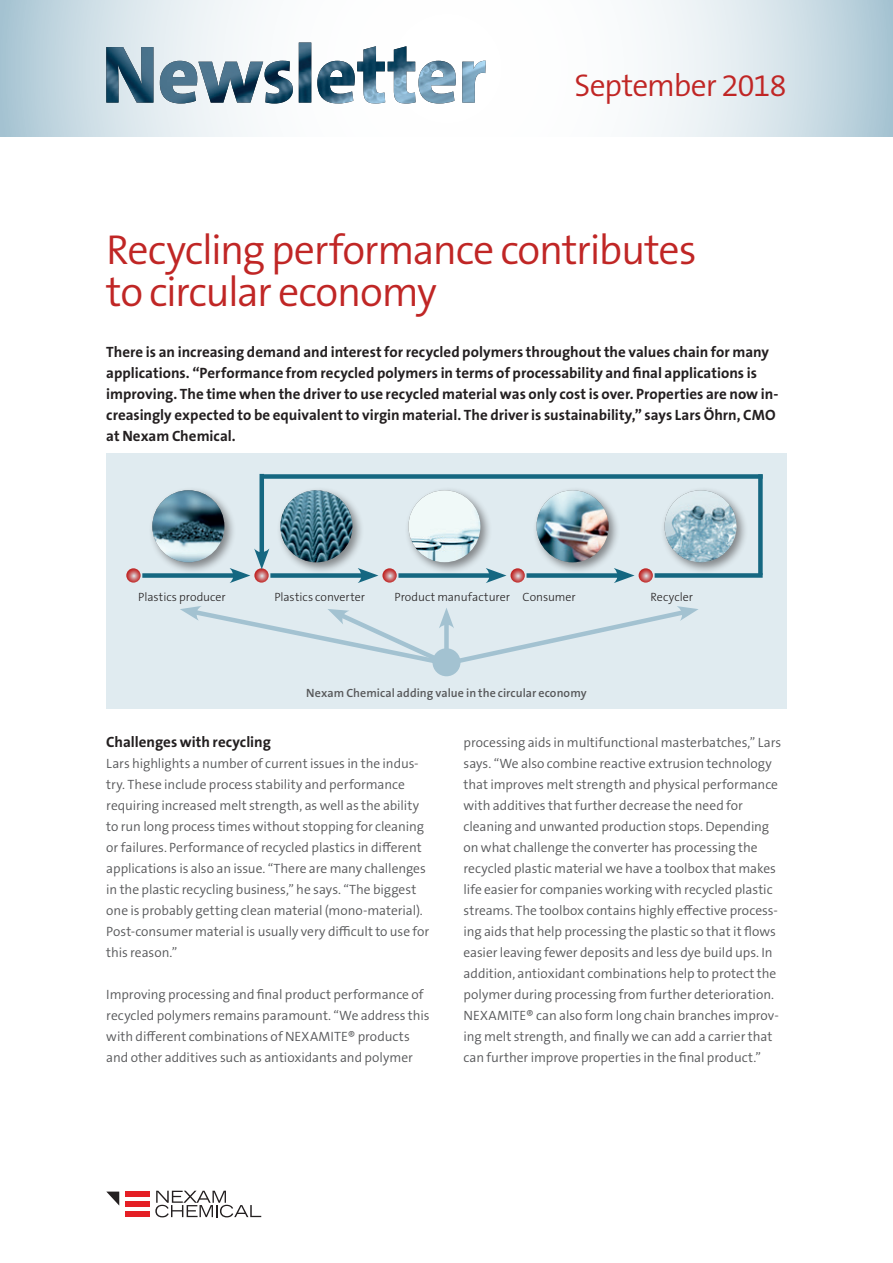
<style>
.page{position:relative;width:893px;height:1263px;background:#fff}
.page>*{position:absolute;margin:0;border:0;box-sizing:border-box;transform-origin:0 0}
.t1{font:300 42px/42px "The Sans B W4";letter-spacing:-.03em;color:#c02625}
.t2{font:300 31.5px "The Sans B W4";letter-spacing:-.035em;color:#c02625}
.t3{font:700 15px/21px "The Sans B W7";color:#231f20}
.t4{font:300 13.5px/21px "The Sans B W4";letter-spacing:-.005em;color:#57585a}
.t5{font:300 12px "The Sans B W3";color:#231f20}
.t6{font:600 12px "The Sans B W6";letter-spacing:.005em;color:#57585a}
</style>
<div class="page">
<div style="left:125px;top:1191px;width:24px;height:5px;background:#e41f25"></div>
<div style="left:125px;top:1201px;width:24px;height:6px;background:#e41f25"></div>
<div style="left:125px;top:1211px;width:24px;height:6px;background:#e41f25"></div>
<svg style="left:106px;top:1191px;width:13px;height:14px"></svg>
<svg style="left:155px;top:1191px;width:106px;height:26px"></svg>
<div style="left:106px;top:453px;width:681px;height:255px;background:#e0ebf0"></div>
<div style="left:142px;top:573px;width:96px;height:5px;background:#156781"></div>
<div style="left:270px;top:573px;width:96px;height:5px;background:#156781"></div>
<svg style="left:358px;top:570px;width:20px;height:13px"></svg>
<div style="left:398px;top:573px;width:96px;height:5px;background:#156781"></div>
<svg style="left:486px;top:570px;width:20px;height:13px"></svg>
<div style="left:526px;top:573px;width:96px;height:5px;background:#156781"></div>
<svg style="left:614px;top:570px;width:21px;height:13px"></svg>
<div style="left:655px;top:573px;width:108px;height:5px;background:#156781"></div>
<div style="left:262px;top:474px;width:501px;height:5px;background:#156781"></div>
<svg style="left:126px;top:568px;width:15px;height:15px"></svg>
<svg style="left:382px;top:568px;width:15px;height:15px"></svg>
<svg style="left:510px;top:568px;width:15px;height:15px"></svg>
<svg style="left:639px;top:568px;width:14px;height:15px"></svg>
<div style="left:758px;top:474px;width:5px;height:101px;background:#156781"></div>
<hr style="left:260px;top:474px;width:4px;height:83px;background:#156781">
<svg style="left:230px;top:548px;width:39px;height:35px"></svg>
<svg style="left:180px;top:606px;width:518px;height:63px"></svg>
<div style="left:432px;top:648px;width:28px;height:28px;background:#a3c2d1;border-radius:50%"></div>
<div style="left:276px;top:486px;width:89px;height:89px;background:#231f20;opacity:.5"></div>
<img style="left:280px;top:490px;width:72px;height:72px;border-radius:36px">
<div style="left:148px;top:486px;width:89px;height:89px;background:#231f20;opacity:.5"></div>
<img style="left:152px;top:490px;width:72px;height:72px;border-radius:36px">
<div style="left:404px;top:486px;width:89px;height:89px;background:#231f20;opacity:.5"></div>
<img style="left:408px;top:490px;width:72px;height:72px;border-radius:36px">
<div style="left:532px;top:486px;width:89px;height:89px;background:#231f20;opacity:.5"></div>
<img style="left:536px;top:490px;width:73px;height:72px;border-radius:36px">
<div style="left:661px;top:486px;width:88px;height:89px;background:#231f20;opacity:.5"></div>
<img style="left:665px;top:490px;width:72px;height:72px;border-radius:36px">
<svg style="left:0;top:0;width:893px;height:136px"></svg>
<img style="left:106px;top:43px;width:380px;height:60px">
<h2 class="t2" style="left:574px;top:65px;width:214px">September 2018</h2>
<h1 class="t1" style="left:106px;top:229px;width:592px">Recycling performance contributes to circular economy</h1>
<p class="t3" style="left:106px;top:341px;width:674px">There is an increasing demand and interest for recycled polymers throughout the values chain for many applications. “Performance from recycled polymers in terms of processability and final applications is improving. The time when the driver to use recycled material was only cost is over. Properties are now in&shy;creasingly expected to be equivalent to virgin material. The driver is sustainability,” says Lars Öhrn, CMO at Nexam Chemical.</p>
<p class="t5" style="left:138px;top:589px;width:89px">Plastics producer</p>
<p class="t5" style="left:274px;top:589px;width:92px">Plastics converter</p>
<p class="t5" style="left:394px;top:589px;width:183px">Product manufacturer Consumer</p>
<p class="t5" style="left:651px;top:589px;width:44px">Recycler</p>
<p class="t6" style="left:306px;top:686px;width:282px">Nexam Chemical adding value in the circular economy</p>
<p class="t3" style="left:106px;top:732px;width:166px">Challenges with recycling</p>
<p class="t4" style="left:106px;top:753px;width:325px">Lars highlights a number of current issues in the indus&shy;try. These include process stability and performance requiring increased melt strength, as well as the ability to run long process times without stopping for cleaning or failures. Performance of recycled plastics in different applications is also an issue. “There are many challenges in the plastic recycling business,” he says. “The biggest one is probably getting clean material (mono-material).<br>Post-consumer material is usually very difficult to use for this reason.”</p>
<p class="t4" style="left:106px;top:984px;width:325px">Improving processing and final product performance of recycled polymers remains paramount. “We address this with different combinations of NEXAMITE® products and other additives such as antioxidants and polymer</p>
<p class="t4" style="left:463px;top:732px;width:319px">processing aids in multifunctional masterbatches,” Lars says. “We also combine reactive extrusion technology that improves melt strength and physical performance with additives that further decrease the need for cleaning and unwanted production stops. Depending on what challenge the converter has processing the recycled plastic material we have a toolbox that makes life easier for companies working with recycled plastic streams. The toolbox contains highly effective process&shy;ing aids that help processing the plastic so that it flows easier leaving fewer deposits and less dye build ups. In addition, antioxidant combinations help to protect the polymer during processing from further deterioration.<br>NEXAMITE® can also form long chain branches improv&shy;ing melt strength, and finally we can add a carrier that can further improve properties in the final product.”</p>
</div>
